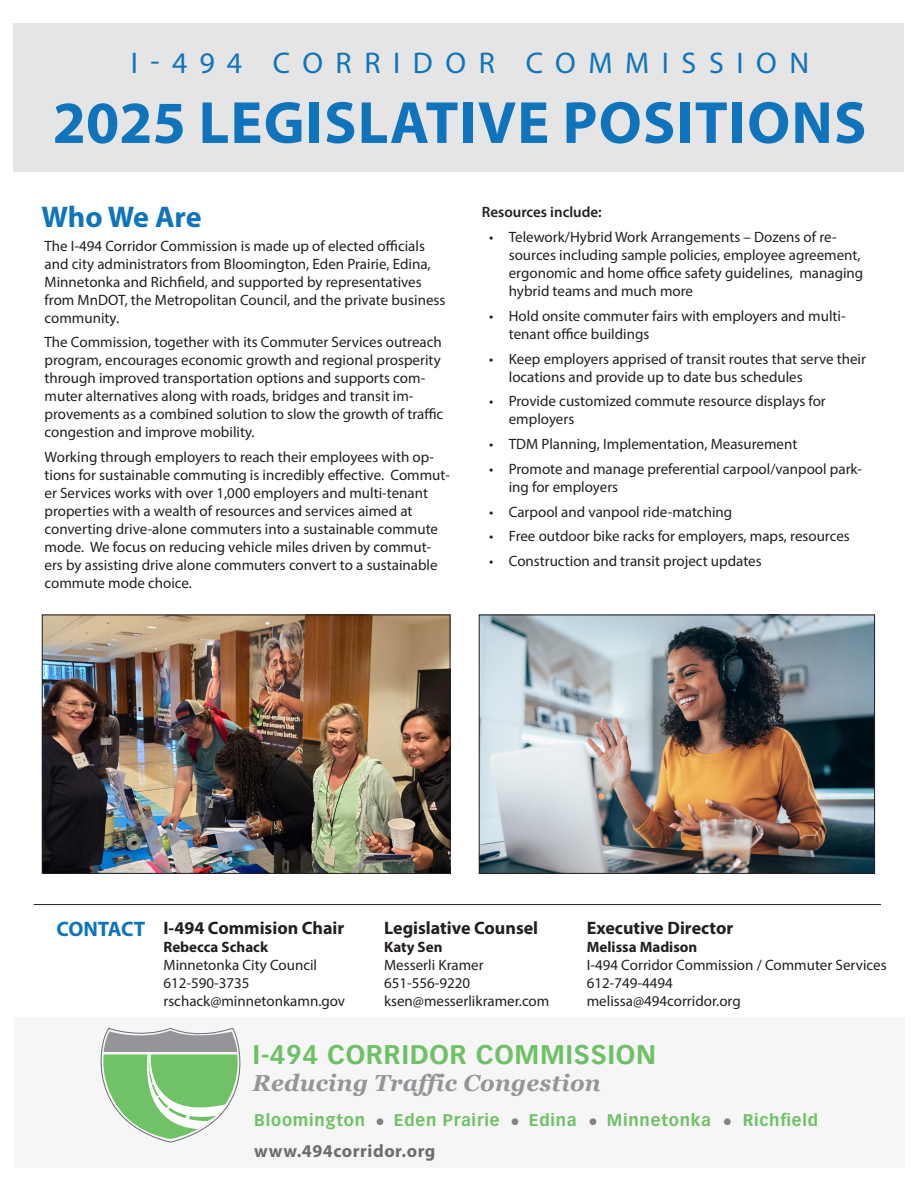
<style>
.page{position:relative;width:918px;height:1188px;background:#fff}
.page>*{position:absolute;margin:0;border:0;box-sizing:border-box;transform-origin:0 0}
.t1{font:700 60px "Myriad Pro";letter-spacing:.02em;color:#1074bc}
.t2{font:30px "Myriad Pro";letter-spacing:.42em;color:#1074bc}
.t3{font:700 30px "Myriad Pro";letter-spacing:-.01em;color:#1074bc}
.t4{font:700 26.55px "Vectora LT Std";letter-spacing:.025em;color:#6ec066}
.t5{font:italic 700 23.25px "Georgia";letter-spacing:.01em;color:#939598}
.t6{font:700 21px "Myriad Pro";letter-spacing:-.015em;color:#1074bc}
.t7{font:700 18px "Myriad Pro";color:#231f20}
.t8{font:700 18px "Myriad Pro";letter-spacing:.03em;color:#6c6d70}
.t9{font:700 16.5px "Vectora LT Std";letter-spacing:.05em;color:#6ec066}
.t10{font:15px/18px "Myriad Pro";color:#231f20}
.t11{font:700 15px "Myriad Pro";color:#231f20}
.t12{font:600 15px "Myriad Pro";color:#231f20}
.s1{color:#808285}
</style>
<div class="page">
<div style="left:14px;top:24px;width:890px;height:148px;background:#e5e5e5"></div>
<div style="left:14px;top:1017px;width:890px;height:150px;background:#f6f6f6"></div>
<svg style="left:100px;top:1028px;width:141px;height:115px"></svg>
<hr style="left:34px;top:904px;width:847px;height:1px;background:#231f20">
<img style="left:481px;top:617px;width:392px;height:255px">
<div style="left:479px;top:615px;width:396px;height:259px;border:1px solid #231f20"></div>
<img style="left:44px;top:617px;width:404px;height:255px">
<div style="left:42px;top:615px;width:408px;height:259px;border:1px solid #231f20"></div>
<p class="t2" style="left:131px;top:44px;width:680px">I-494 CORRIDOR COMMISSION</p>
<p class="t1" style="left:53px;top:84px;width:815px">2025 LEGISLATIVE POSITIONS</p>
<p class="t3" style="left:42px;top:197px;width:162px">Who We Are</p>
<p class="t10" style="left:45px;top:236px;width:402px">The I-494 Corridor Commission is made up of elected officials and city administrators from Bloomington, Eden Prairie, Edina, Minnetonka and Richfield, and supported by representatives from MnDOT, the Metropolitan Council, and the private business community.</p>
<p class="t10" style="left:45px;top:333px;width:400px">The Commission, together with its Commuter Services outreach program, encourages economic growth and regional prosperity through improved transportation options and supports com&shy;muter alternatives along with roads, bridges and transit im&shy;provements as a combined solution to slow the growth of traffic congestion and improve mobility.</p>
<p class="t10" style="left:45px;top:448px;width:407px">Working through employers to reach their employees with op&shy;tions for sustainable commuting is incredibly effective. Commut&shy;er Services works with over 1,000 employers and multi-tenant properties with a wealth of resources and services aimed at converting drive-alone commuters into a sustainable commute mode. We focus on reducing vehicle miles driven by commut&shy;ers by assisting drive alone commuters convert to a sustainable commute mode choice.</p>
<p class="t12" style="left:482px;top:203px;width:122px">Resources include:</p>
<p class="t10" style="left:509px;top:228px;width:356px;text-indent:-20px">• Telework/Hybrid Work Arrangements – Dozens of re&shy;sources including sample policies, employee agreement, ergonomic and home office safety guidelines, managing hybrid teams and much more</p>
<p class="t10" style="left:509px;top:306px;width:338px;text-indent:-20px">• Hold onsite commuter fairs with employers and multi&shy;tenant office buildings</p>
<p class="t10" style="left:509px;top:349px;width:359px;text-indent:-20px">• Keep employers apprised of transit routes that serve their locations and provide up to date bus schedules</p>
<p class="t10" style="left:509px;top:392px;width:319px;text-indent:-20px">• Provide customized commute resource displays for employers</p>
<p class="t10" style="left:489px;top:435px;width:309px">• TDM Planning, Implementation, Measurement</p>
<p class="t10" style="left:509px;top:459px;width:355px;text-indent:-20px">• Promote and manage preferential carpool/vanpool park&shy;ing for employers</p>
<p class="t10" style="left:489px;top:502px;width:244px">• Carpool and vanpool ride-matching</p>
<p class="t10" style="left:489px;top:527px;width:362px">• Free outdoor bike racks for employers, maps, resources</p>
<p class="t10" style="left:489px;top:552px;width:274px">• Construction and transit project updates</p>
<p class="t7" style="left:163px;top:916px;width:182px">I-494 Commision Chair</p>
<p class="t11" style="left:163px;top:937px;width:106px">Rebecca Schack</p>
<p class="t10" style="left:163px;top:956px;width:155px">Minnetonka City Council</p>
<p class="t10" style="left:163px;top:974px;width:88px">612-590-3735</p>
<p class="t10" style="left:163px;top:992px;width:183px">rschack@minnetonkamn.gov</p>
<p class="t7" style="left:384px;top:916px;width:156px">Legislative Counsel</p>
<p class="t11" style="left:384px;top:937px;width:60px">Katy Sen</p>
<p class="t10" style="left:384px;top:956px;width:101px">Messerli Kramer</p>
<p class="t10" style="left:384px;top:974px;width:88px">651-556-9220</p>
<p class="t10" style="left:384px;top:992px;width:167px">ksen@messerlikramer.com</p>
<p class="t6" style="left:57px;top:915px;width:90px">CONTACT</p>
<p class="t7" style="left:587px;top:916px;width:148px">Executive Director</p>
<p class="t11" style="left:587px;top:937px;width:112px">Melissa Madison</p>
<p class="t10" style="left:587px;top:956px;width:301px">I-494 Corridor Commission / Commuter Services</p>
<p class="t10" style="left:587px;top:974px;width:88px">612-749-4494</p>
<p class="t10" style="left:587px;top:992px;width:155px">melissa@494corridor.org</p>
<p class="t4" style="left:253px;top:1039px;width:405px">I-494 CORRIDOR COMMISSION</p>
<p class="t5" style="left:253px;top:1068px;width:350px">Reducing Traffic Congestion</p>
<p class="t9" style="left:254px;top:1110px;width:565px">Bloomington <span class="s1">●</span> Eden Prairie <span class="s1">●</span> Edina <span class="s1">●</span> Minnetonka <span class="s1">●</span> Richfield</p>
<p class="t8" style="left:254px;top:1139px;width:183px">www.494corridor.org</p>
</div>
